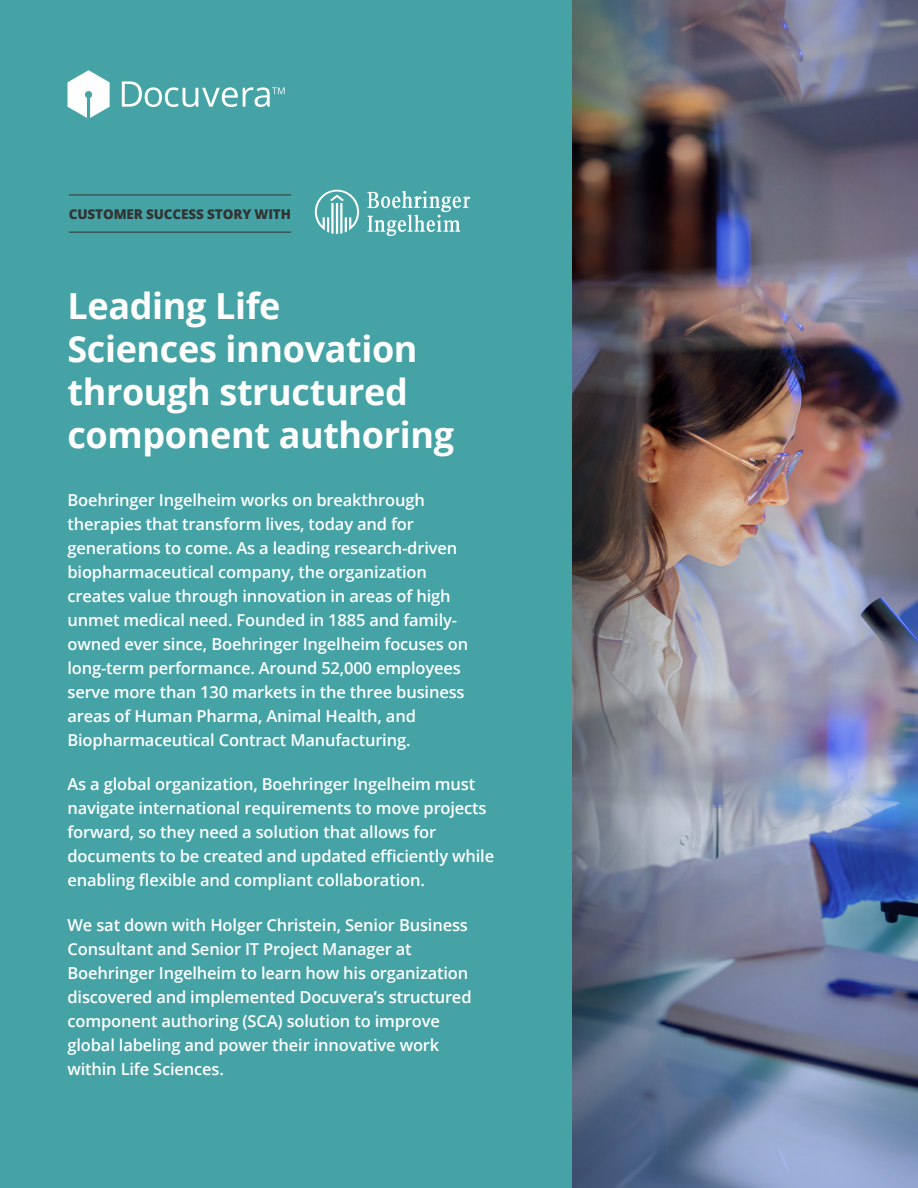
<style>
.page{position:relative;width:918px;height:1188px;background:#fff}
.page>*{position:absolute;margin:0;border:0;box-sizing:border-box;transform-origin:0 0}
.t1{font:700 36px/43.2px "Open Sans";letter-spacing:-.01em;color:#fff}
.t2{font:600 16.5px/24px "Open Sans";letter-spacing:-.01em;color:#fff}
.t3{font:800 13.5px "Open Sans";letter-spacing:-.01em;color:#333}
</style>
<div class="page">
<img style="left:571px;top:0;width:347px;height:1188px">
<div style="left:0;top:0;width:571px;height:1188px;background:#45a3a6"></div>
<svg style="left:67px;top:70px;width:43px;height:48px"></svg>
<svg style="left:122px;top:81px;width:163px;height:26px"></svg>
<svg style="left:315px;top:190px;width:155px;height:46px"></svg>
<hr style="left:69px;top:195px;width:222px;height:1px;background:#333">
<hr style="left:69px;top:232px;width:222px;height:1px;background:#333">
<p class="t3" style="left:69px;top:204px;width:224px">CUSTOMER SUCCESS STORY WITH</p>
<h1 class="t1" style="left:68px;top:283px;width:388px">Leading Life<br>Sciences innovation through structured component authoring</h1>
<p class="t2" style="left:68px;top:488px;width:402px">Boehringer Ingelheim works on breakthrough therapies that transform lives, today and for generations to come. As a leading research-driven biopharmaceutical company, the organization creates value through innovation in areas of high unmet medical need. Founded in 1885 and family&shy;owned ever since, Boehringer Ingelheim focuses on long-term performance. Around 52,000 employees serve more than 130 markets in the three business areas of Human Pharma, Animal Health, and Biopharmaceutical Contract Manufacturing.</p>
<p class="t2" style="left:68px;top:772px;width:428px">As a global organization, Boehringer Ingelheim must navigate international requirements to move projects forward, so they need a solution that allows for documents to be created and updated efficiently while enabling flexible and compliant collaboration.</p>
<p class="t2" style="left:68px;top:912px;width:406px">We sat down with Holger Christein, Senior Business Consultant and Senior IT Project Manager at Boehringer Ingelheim to learn how his organization discovered and implemented Docuvera’s structured component authoring (SCA) solution to improve global labeling and power their innovative work within Life Sciences.</p>
</div>
